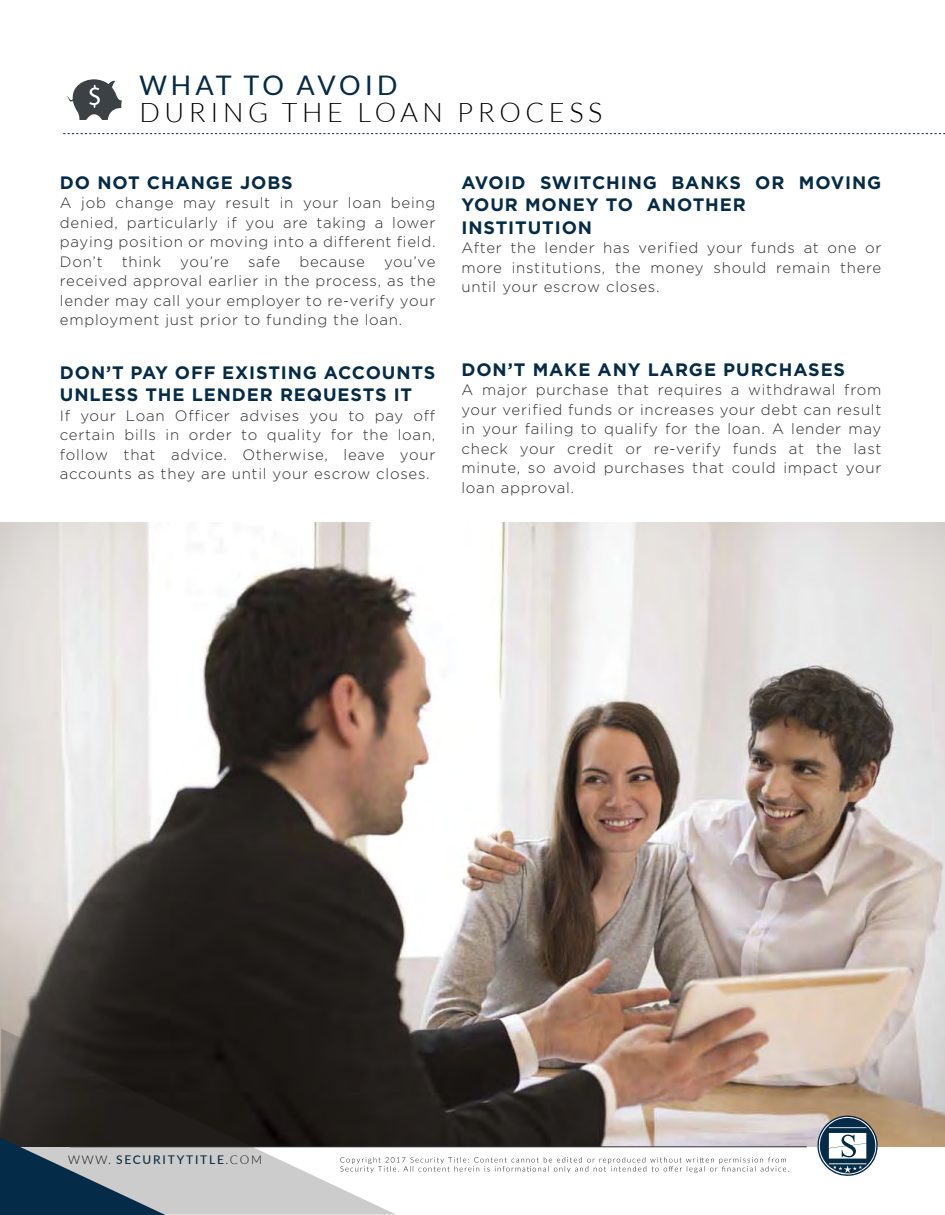
<style>
.page{position:relative;width:945px;height:1215px;background:#fff}
.page>*{position:absolute;margin:0;border:0;box-sizing:border-box;transform-origin:0 0}
.t1{font:300 27px "Lato";letter-spacing:.17em;color:#000}
.t2{font:27px "Lato";letter-spacing:.14em;color:#042b47}
.t3{font:700 18px/22.5px "Gotham";letter-spacing:.05em;color:#042b47}
.t4{font:300 15px/19.5px "Gotham";letter-spacing:.05em;color:#2d2d2d;text-align:justify}
.t5{font:500 12px "Lato";letter-spacing:.15em;color:#042b47}
.s1{font-weight:300;color:#000}
</style>
<div class="page">
<img style="left:0;top:523px;width:945px;height:623px">
<svg style="left:1px;top:1029px;width:395px;height:186px;background:#4f4c4a"></svg>
<svg style="left:63px;top:133px;width:882px;height:1px"></svg>
<svg style="left:817px;top:1115px;width:61px;height:61px"></svg>
<hr style="left:70px;top:1146px;width:737px;height:1px;background:#333">
<svg style="left:340px;top:1157px;width:449px;height:16px"></svg>
<svg style="left:66px;top:79px;width:56px;height:41px"></svg>
<svg style="left:0;top:1136px;width:166px;height:79px;background:#536673"></svg>
<h1 class="t2" style="left:139px;top:70px;width:260px">WHAT TO AVOID</h1>
<h1 class="t1" style="left:139px;top:98px;width:464px">DURING THE LOAN PROCESS</h1>
<p class="t3" style="left:60px;top:171px;width:234px">DO NOT CHANGE JOBS</p>
<p class="t4" style="left:60px;top:193px;width:377px">A job change may result in your loan being denied, particularly if you are taking a lower paying position or moving into a different field.<br>Don’t</p>
<p class="t4" style="left:122px;top:251px;width:41px">think</p>
<p class="t4" style="left:180px;top:251px;width:50px">you’re</p>
<p class="t4" style="left:248px;top:251px;width:34px">safe</p>
<p class="t4" style="left:299px;top:251px;width:67px">because</p>
<p class="t4" style="left:60px;top:251px;width:377px;text-indent:324px">you’ve received approval earlier in the process, as the lender may call your employer to re-verify your employment just prior to funding the loan.</p>
<p class="t3" style="left:60px;top:360px;width:377px">DON’T PAY OFF EXISTING ACCOUNTS<br>UNLESS THE LENDER REQUESTS IT</p>
<p class="t4" style="left:60px;top:405px;width:377px">If your Loan Officer advises you to pay off certain bills in order to quality for the loan, follow that advice. Otherwise, leave your accounts as they are until your escrow closes.</p>
<p class="t3" style="left:461px;top:171px;width:421px">AVOID SWITCHING BANKS OR MOVING<br>YOUR MONEY TO ANOTHER<br>INSTITUTION</p>
<p class="t4" style="left:461px;top:238px;width:421px">After the lender has verified your funds at one or more institutions, the money should remain there until your escrow closes.</p>
<p class="t3" style="left:461px;top:357px;width:385px">DON’T MAKE ANY LARGE PURCHASES</p>
<p class="t4" style="left:461px;top:380px;width:421px">A major purchase that requires a withdrawal from your verified funds or increases your debt can result in your failing to qualify for the loan. A lender may check your credit or re-verify funds at the last minute, so avoid purchases that could impact your loan approval.</p>
<p class="t5" style="left:68px;top:1151px;width:195px"><span class="s1">WWW.</span> SECURITYTITLE<span class="s1">.COM</span></p>
</div>
